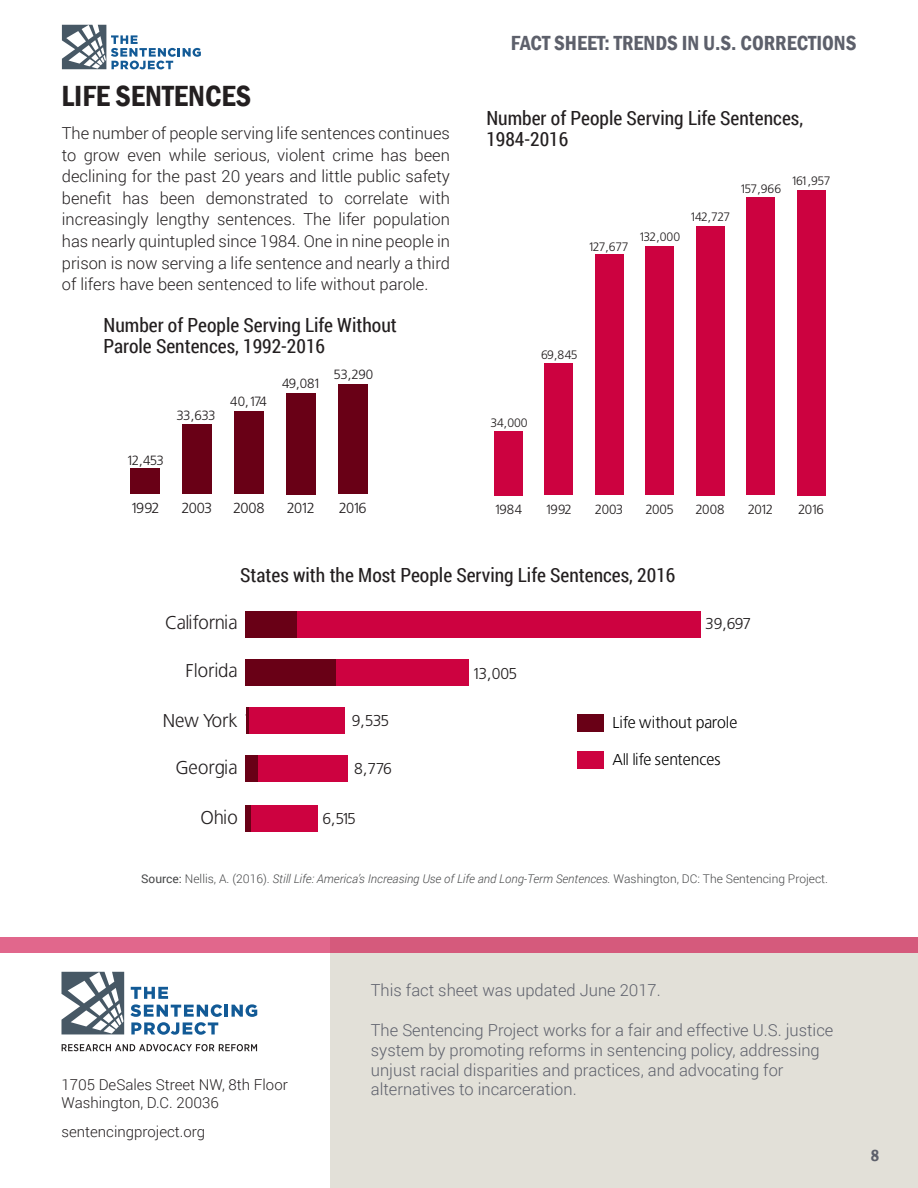
<style>
.page{position:relative;width:918px;height:1188px;background:#fff}
.page>*{position:absolute;margin:0;border:0;box-sizing:border-box;transform-origin:0 0}
.Heading_1{font:600 condensed 30px "Franklin Gothic";color:#231f20}
.t1{font:600 condensed 21px "Franklin Gothic";color:#5d606b}
.Heading_3{font:19.5px/21px "Roboto Condensed";color:#231f20}
.t2{font:18.45px "Bastardus Sans";color:#231f20}
.t3{font:18.45px "Bastardus Sans";letter-spacing:-.03em;color:#231f20}
.t4{font:300 16.5px/21.6px "Roboto";color:#231f20;text-align:justify}
.t5{font:300 16.5px/19.8px "Roboto";color:#5d606b}
.t6{font:600 condensed 16.5px "Franklin Gothic";color:#5d606b}
.t7{font:15.75px "Bastardus Sans";color:#000}
.t8{font:15.75px "Bastardus Sans";letter-spacing:-.055em;color:#231f20}
.t9{font:300 15px "Roboto";color:#231f20}
.t10{font:14.55px "Bastardus Sans";letter-spacing:-.055em;color:#231f20}
.t11{font:13.35px "Bastardus Sans";letter-spacing:-.055em;color:#231f20}
.t12{font:12.15px "Bastardus Sans";letter-spacing:-.045em;color:#231f20}
.Source{font:italic 300 12px "Roboto";color:#464748}
.s1{font-weight:400;font-style:normal}
.s2{font-style:normal}
</style>
<div class="page">
<svg style="left:62px;top:25px;width:139px;height:44px"></svg>
<div style="left:331px;top:1144px;width:587px;height:44px;background:#e2e0d8"></div>
<div style="left:331px;top:937px;width:587px;height:207px;background:#e2e0d8"></div>
<svg style="left:0;top:938px;width:918px;height:15px;background:#d95e81"></svg>
<svg style="left:62px;top:972px;width:62px;height:62px"></svg>
<svg style="left:130px;top:987px;width:127px;height:48px"></svg>
<svg style="left:62px;top:1044px;width:195px;height:7px"></svg>
<div style="left:130px;top:468px;width:30px;height:26px;background:#690016"></div>
<div style="left:182px;top:425px;width:29px;height:69px;background:#690016"></div>
<div style="left:234px;top:411px;width:29px;height:83px;background:#690016"></div>
<div style="left:286px;top:393px;width:29px;height:101px;background:#690016"></div>
<div style="left:338px;top:384px;width:29px;height:110px;background:#690016"></div>
<div style="left:494px;top:431px;width:28px;height:64px;background:#cc0240"></div>
<div style="left:544px;top:364px;width:29px;height:131px;background:#cc0240"></div>
<div style="left:595px;top:255px;width:28px;height:240px;background:#cc0240"></div>
<div style="left:645px;top:246px;width:29px;height:249px;background:#cc0240"></div>
<div style="left:696px;top:226px;width:28px;height:269px;background:#cc0240"></div>
<div style="left:746px;top:198px;width:29px;height:297px;background:#cc0240"></div>
<div style="left:797px;top:190px;width:28px;height:305px;background:#cc0240"></div>
<div style="left:297px;top:611px;width:403px;height:26px;background:#cd0240"></div>
<div style="left:336px;top:659px;width:132px;height:26px;background:#cd0240"></div>
<div style="left:248px;top:708px;width:97px;height:26px;background:#cd0240"></div>
<div style="left:258px;top:756px;width:89px;height:26px;background:#cd0240"></div>
<div style="left:251px;top:806px;width:66px;height:26px;background:#cd0240"></div>
<div style="left:246px;top:611px;width:51px;height:26px;background:#690016"></div>
<div style="left:246px;top:659px;width:90px;height:26px;background:#690016"></div>
<hr style="left:246px;top:708px;width:2px;height:26px;background:#690016">
<div style="left:246px;top:756px;width:12px;height:26px;background:#690016"></div>
<div style="left:246px;top:806px;width:5px;height:26px;background:#690016"></div>
<div style="left:578px;top:714px;width:26px;height:18px;background:#690016"></div>
<div style="left:578px;top:751px;width:26px;height:18px;background:#cd0240"></div>
<p class="Heading_1" style="left:62px;top:76px;width:191px">LIFE SENTENCES</p>
<p class="t4" style="left:62px;top:122px;width:390px">The number of people serving life sentences continues to grow even while serious, violent crime has been declining for the past 20 years and little public safety benefit has been demonstrated to correlate with increasingly lengthy sentences. The lifer population has nearly quintupled since 1984. One in nine people in prison is now serving a life sentence and nearly a third of lifers have been sentenced to life without parole.</p>
<p class="Heading_3" style="left:104px;top:313px;width:295px">Number of People Serving Life Without<br>Parole Sentences, 1992-2016</p>
<p class="t11" style="left:126px;top:452px;width:39px">12,453</p>
<p class="t11" style="left:177px;top:408px;width:40px">33,633</p>
<p class="t11" style="left:230px;top:394px;width:38px">40,174</p>
<p class="t11" style="left:282px;top:375px;width:40px">49,081</p>
<p class="t11" style="left:334px;top:367px;width:41px">53,290</p>
<p class="t10" style="left:130px;top:500px;width:31px">1992</p>
<p class="t10" style="left:182px;top:500px;width:32px">2003</p>
<p class="t10" style="left:233px;top:500px;width:33px">2008</p>
<p class="t10" style="left:287px;top:500px;width:30px">2012</p>
<p class="t10" style="left:339px;top:500px;width:29px">2016</p>
<p class="t1" style="left:511px;top:29px;width:347px">FACT SHEET: TRENDS IN U.S. CORRECTIONS</p>
<p class="Heading_3" style="left:486px;top:107px;width:318px">Number of People Serving Life Sentences,</p>
<p class="Heading_3" style="left:486px;top:128px;width:83px">1984-2016</p>
<p class="t12" style="left:588px;top:239px;width:42px">127,677</p>
<p class="t12" style="left:639px;top:230px;width:43px">132,000</p>
<p class="t12" style="left:690px;top:210px;width:42px">142,727</p>
<p class="t12" style="left:740px;top:182px;width:43px">157,966</p>
<p class="t12" style="left:791px;top:174px;width:41px">161,957</p>
<p class="t12" style="left:541px;top:348px;width:38px">69,845</p>
<p class="t12" style="left:490px;top:416px;width:39px">34,000</p>
<p class="t11" style="left:494px;top:502px;width:30px">1984</p>
<p class="t11" style="left:545px;top:502px;width:28px">1992</p>
<p class="t11" style="left:595px;top:502px;width:30px">2003</p>
<p class="t11" style="left:645px;top:502px;width:30px">2005</p>
<p class="t11" style="left:696px;top:502px;width:30px">2008</p>
<p class="t11" style="left:748px;top:502px;width:27px">2012</p>
<p class="t11" style="left:798px;top:502px;width:27px">2016</p>
<p class="Heading_3" style="left:240px;top:564px;width:437px">States with the Most People Serving Life Sentences, 2016</p>
<p class="t3" style="left:165px;top:612px;width:74px">California</p>
<p class="t8" style="left:705px;top:615px;width:48px">39,697</p>
<p class="t8" style="left:472px;top:664px;width:47px">13,005</p>
<p class="t8" style="left:352px;top:711px;width:39px">9,535</p>
<p class="t8" style="left:354px;top:759px;width:39px">8,776</p>
<p class="t8" style="left:322px;top:809px;width:35px">6,515</p>
<p class="t2" style="left:186px;top:660px;width:54px">Florida</p>
<p class="t2" style="left:163px;top:709px;width:76px">New York</p>
<p class="t7" style="left:613px;top:713px;width:126px">Life without parole</p>
<p class="t7" style="left:613px;top:751px;width:110px">All life sentences</p>
<p class="t2" style="left:175px;top:757px;width:64px">Georgia</p>
<p class="t2" style="left:200px;top:807px;width:39px">Ohio</p>
<p class="Source" style="left:141px;top:871px;width:689px"><span class="s1">Source:</span> <span class="s2">Nellis, A. (2016).</span> Still Life: America’s Increasing Use of Life and Long-Term Sentences. <span class="s2">Washington, DC: The Sentencing Project.</span></p>
<p class="t9" style="left:62px;top:1074px;width:228px">1705 DeSales Street NW, 8th Floor</p>
<p class="t9" style="left:62px;top:1092px;width:159px">Washington, D.C. 20036</p>
<p class="t9" style="left:62px;top:1121px;width:145px">sentencingproject.org</p>
<p class="t5" style="left:371px;top:980px;width:291px">This fact sheet was updated June 2017.</p>
<p class="t5" style="left:371px;top:1020px;width:464px">The Sentencing Project works for a fair and effective U.S. justice system by promoting reforms in sentencing policy, addressing unjust racial disparities and practices, and advocating for alternatives to incarceration.</p>
<p class="t6" style="left:870px;top:1143px;width:10px">8</p>
<p class="t6" style="left:871px;top:1145px;width:10px">8</p>
</div>
